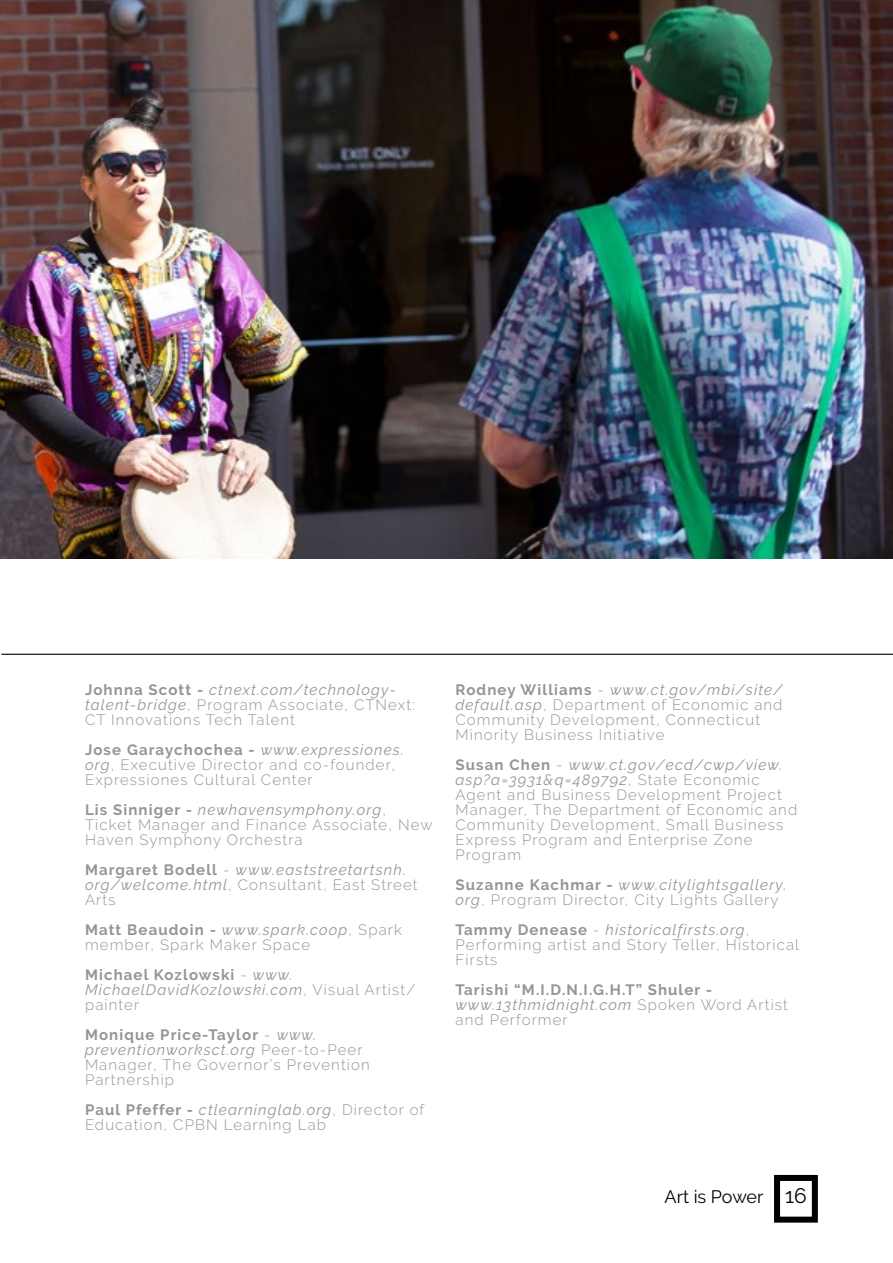
<style>
.page{position:relative;width:893px;height:1263px;background:#fff}
.page>*{position:absolute;margin:0;border:0;box-sizing:border-box;transform-origin:0 0}
.t1{font:18px "Raleway";color:#000}
.t2{font:300 15px/15px "Raleway";letter-spacing:.075em;color:#939598}
.t3{font:italic 15px/15px "Raleway";letter-spacing:.075em;color:#939598}
.t4{font:700 15px/15px "Raleway";letter-spacing:.075em;color:#939598}
.s1{font-weight:700}
.s2{font-weight:400;font-style:italic}
.s3{font-weight:700;font-style:normal}
.s4{font-weight:300;font-style:normal}
.s5{font-weight:300}
.s6{font-size:21px}
</style>
<div class="page">
<img style="left:0;top:0;width:893px;height:559px">
<div style="left:774px;top:1175px;width:44px;height:47px;border:6px solid #000"></div>
<hr style="left:1px;top:654px;width:892px;height:1px;background:#000">
<p class="t2" style="left:85px;top:682px;width:331px"><span class="s1">Johnna Scott -</span> <span class="s2">ctnext.com/technology&shy;talent-bridge</span>, Program Associate, CTNext:<br>CT Innovations Tech Talent</p>
<p class="t2" style="left:85px;top:742px;width:320px"><span class="s1">Jose Garaychochea -</span> <span class="s2">www.expressiones. org</span>, Executive Director and co-founder,<br>Expressiones Cultural Center</p>
<p class="t2" style="left:85px;top:802px;width:349px"><span class="s1">Lis Sinniger -</span> <span class="s2">newhavensymphony.org</span>,<br>Ticket Manager and Finance Associate, New<br>Haven Symphony Orchestra</p>
<p class="t3" style="left:85px;top:862px;width:334px"><span class="s3">Margaret Bodell</span> <span class="s4">-</span> www.eaststreetartsnh. org/welcome.html<span class="s4">, Consultant, East Street<br>Arts</span></p>
<p class="t2" style="left:85px;top:922px;width:318px"><span class="s1">Matt Beaudoin -</span> <span class="s2">www.spark.coop</span>, Spark member, Spark Maker Space</p>
<p class="t3" style="left:85px;top:967px;width:332px"><span class="s3">Michael Kozlowski</span> <span class="s4">-</span> www.<br>MichaelDavidKozlowski.com<span class="s4">, Visual Artist/ painter</span></p>
<p class="t2" style="left:85px;top:1027px;width:286px"><span class="s1">Monique Price-Taylor</span> - <span class="s2">www. preventionworksct.org</span> Peer-to-Peer<br>Manager, The Governor’s Prevention<br>Partnership</p>
<p class="t2" style="left:85px;top:1102px;width:341px"><span class="s1">Paul Pfeffer -</span> <span class="s2">ctlearninglab.org</span>, Director of<br>Education, CPBN Learning Lab</p>
<p class="t2" style="left:455px;top:682px;width:328px"><span class="s1">Rodney Williams</span> - <span class="s2">www.ct.gov/mbi/site/ default.asp</span>, Department of Economic and Community Development, Connecticut Minority Business Initiative</p>
<p class="t2" style="left:455px;top:757px;width:343px"><span class="s1">Susan Chen</span> - <span class="s2">www.ct.gov/ecd/cwp/view. asp?a=3931&amp;q=489792</span>, State Economic Agent and Business Development Project Manager, The Department of Economic and Community Development, Small Business Express Program and Enterprise Zone Program</p>
<p class="t2" style="left:455px;top:877px;width:333px"><span class="s1">Suzanne Kachmar -</span> <span class="s2">www.citylightsgallery. org</span>, Program Director, City Lights Gallery</p>
<p class="t2" style="left:455px;top:922px;width:345px"><span class="s1">Tammy Denease</span> - <span class="s2">historicalfirsts.org</span>,<br>Performing artist and Story Teller, Historical<br>Firsts</p>
<p class="t4" style="left:455px;top:982px;width:334px">Tarishi “M.I.D.N.I.G.H.T” Shuler - <span class="s2">www.13thmidnight.com</span> <span class="s5">Spoken Word Artist and Performer</span></p>
<p class="t1" style="left:664px;top:1186px;width:144px">Art is Power <span class="s6">16</span></p>
</div>
